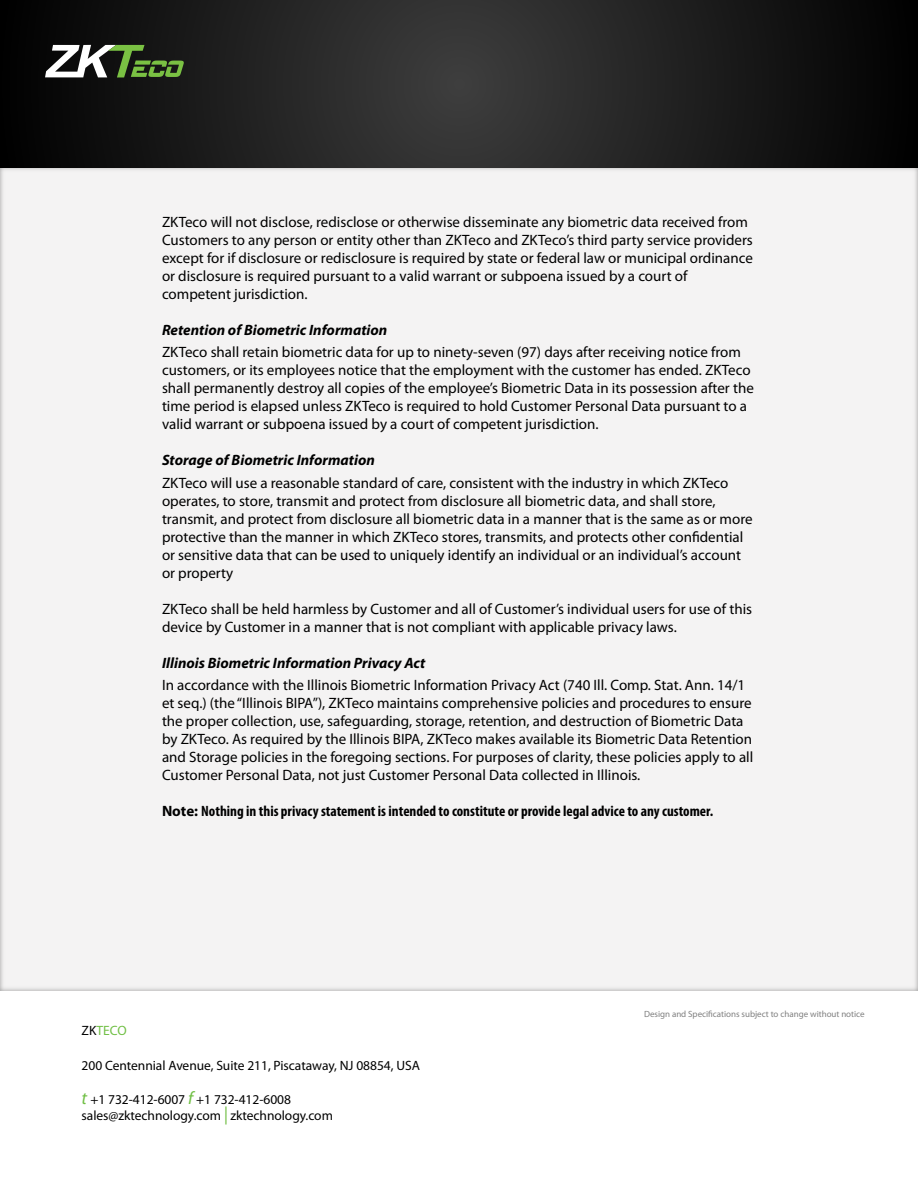
<style>
.page{position:relative;width:918px;height:1188px;background:#fff}
.page>*{position:absolute;margin:0;border:0;box-sizing:border-box;transform-origin:0 0}
.t1{font:15px/18px "Myriad Pro";color:#000}
.t2{font:italic 700 15px "Myriad Pro";color:#000}
.t3{font:700 condensed 15px "Myriad Pro";color:#000}
.t4{font:13.5px/16.2px "Myriad Pro";letter-spacing:-.005em;color:#000}
.t5{font:13.5px "Myriad Pro";letter-spacing:-.005em;color:#70bf44}
.t6{font:9px "Myriad Pro";letter-spacing:-.005em;color:#808080}
.s1{font-stretch:normal}
.s2{color:#000}
.s3{font-style:italic;font-size:18px;color:#70bf44}
</style>
<div class="page">
<svg style="left:0;top:0;width:918px;height:168px;background:#1e1e1e"></svg>
<svg style="left:45px;top:45px;width:139px;height:32px"></svg>
<p class="t1" style="left:162px;top:214px;width:592px">ZKTeco will not disclose, redisclose or otherwise disseminate any biometric data received from Customers to any person or entity other than ZKTeco and ZKTeco’s third party service providers except for if disclosure or redisclosure is required by state or federal law or municipal ordinance or disclosure is required pursuant to a valid warrant or subpoena issued by a court of competent jurisdiction.</p>
<p class="t2" style="left:162px;top:323px;width:227px">Retention of Biometric Information</p>
<p class="t1" style="left:162px;top:344px;width:593px">ZKTeco shall retain biometric data for up to ninety-seven (97) days after receiving notice from customers, or its employees notice that the employment with the customer has ended. ZKTeco shall permanently destroy all copies of the employee’s Biometric Data in its possession after the time period is elapsed unless ZKTeco is required to hold Customer Personal Data pursuant to a valid warrant or subpoena issued by a court of competent jurisdiction.</p>
<p class="t2" style="left:162px;top:454px;width:214px">Storage of Biometric Information</p>
<p class="t1" style="left:162px;top:475px;width:592px">ZKTeco will use a reasonable standard of care, consistent with the industry in which ZKTeco operates, to store, transmit and protect from disclosure all biometric data, and shall store, transmit, and protect from disclosure all biometric data in a manner that is the same as or more protective than the manner in which ZKTeco stores, transmits, and protects other confidential or sensitive data that can be used to uniquely identify an individual or an individual’s account or property</p>
<p class="t1" style="left:162px;top:601px;width:592px">ZKTeco shall be held harmless by Customer and all of Customer’s individual users for use of this device by Customer in a manner that is not compliant with applicable privacy laws.</p>
<p class="t2" style="left:162px;top:656px;width:265px">Illinois Biometric Information Privacy Act</p>
<p class="t1" style="left:162px;top:677px;width:593px">In accordance with the Illinois Biometric Information Privacy Act (740 Ill. Comp. Stat. Ann. 14/1 et seq.) (the “Illinois BIPA”), ZKTeco maintains comprehensive policies and procedures to ensure the proper collection, use, safeguarding, storage, retention, and destruction of Biometric Data by ZKTeco. As required by the Illinois BIPA, ZKTeco makes available its Biometric Data Retention and Storage policies in the foregoing sections. For purposes of clarity, these policies apply to all Customer Personal Data, not just Customer Personal Data collected in Illinois.</p>
<p class="t3" style="left:162px;top:805px;width:553px"><span class="s1">Note:</span> Nothing in this privacy statement is intended to constitute or provide legal advice to any customer.</p>
<p class="t5" style="left:82px;top:1025px;width:47px"><span class="s2">ZK</span>TECO</p>
<p class="t4" style="left:82px;top:1058px;width:340px">200 Centennial Avenue, Suite 211, Piscataway, NJ 08854, USA</p>
<p class="t4" style="left:82px;top:1092px;width:253px"><span class="s3">t</span> +1 732-412-6007 <span class="s3">f</span> +1 732-412-6008 sales@zktechnology.com <span class="s3">|</span> zktechnology.com</p>
<p class="t6" style="left:644px;top:1011px;width:222px">Design and Specifications subject to change without notice</p>
</div>
